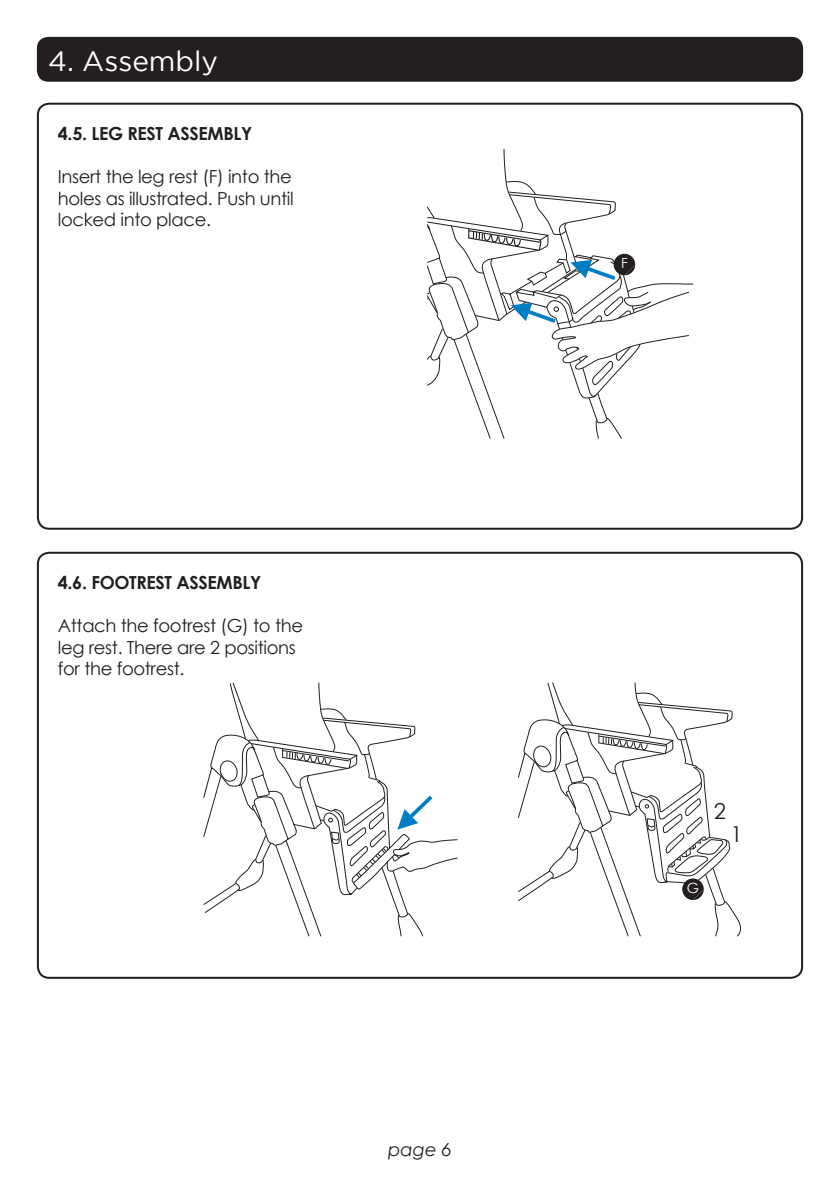
<style>
.page{position:relative;width:840px;height:1191px;background:#fff}
.page>*{position:absolute;margin:0;border:0;box-sizing:border-box;transform-origin:0 0}
.t1{font:28px "Gotham";color:#fff}
.t2{font:22px "Century Gothic";color:#231f20}
.t3{font:18px/21.6px "Century Gothic";letter-spacing:-.02em;color:#231f20;text-align:justify}
.t4{font:700 18px "Century Gothic";letter-spacing:-.02em;color:#231f20}
.t5{font:italic 18px "Century Gothic";color:#231f20}
.t6{font:14px "Century Gothic";color:#fff}
</style>
<div class="page">
<div style="left:37px;top:37px;width:765px;height:45px;background:#231f20;border-radius:11px"></div>
<div style="left:37px;top:103px;width:765px;height:427px;border:2px solid #231f20;border-radius:11px"></div>
<div style="left:37px;top:552px;width:765px;height:426px;border:2px solid #231f20;border-radius:11px"></div>
<svg style="left:426px;top:149px;width:268px;height:290px"></svg>
<svg style="left:203px;top:682px;width:255px;height:255px"></svg>
<svg style="left:518px;top:682px;width:223px;height:255px"></svg>
<h1 class="t1" style="left:48px;top:45px;width:171px">4. Assembly</h1>
<p class="t4" style="left:58px;top:120px;width:196px">4.5. LEG REST ASSEMBLY</p>
<p class="t3" style="left:58px;top:166px;width:237px">Insert the leg rest (F) into the holes as illustrated. Push until locked into place.</p>
<p class="t4" style="left:58px;top:569px;width:205px">4.6. FOOTREST ASSEMBLY</p>
<p class="t3" style="left:58px;top:614px;width:246px;text-align:left">Attach the footrest (G) to the leg rest. There are 2 positions for the footrest.</p>
<p class="t5" style="left:388px;top:1136px;width:65px">page 6</p>
<p class="t6" style="left:620px;top:254px;width:8px">F</p>
<p class="t2" style="left:713px;top:796px;width:14px">2</p>
<p class="t2" style="left:730px;top:818px;width:14px">1</p>
<p class="t6" style="left:686px;top:878px;width:14px">G</p>
</div>
